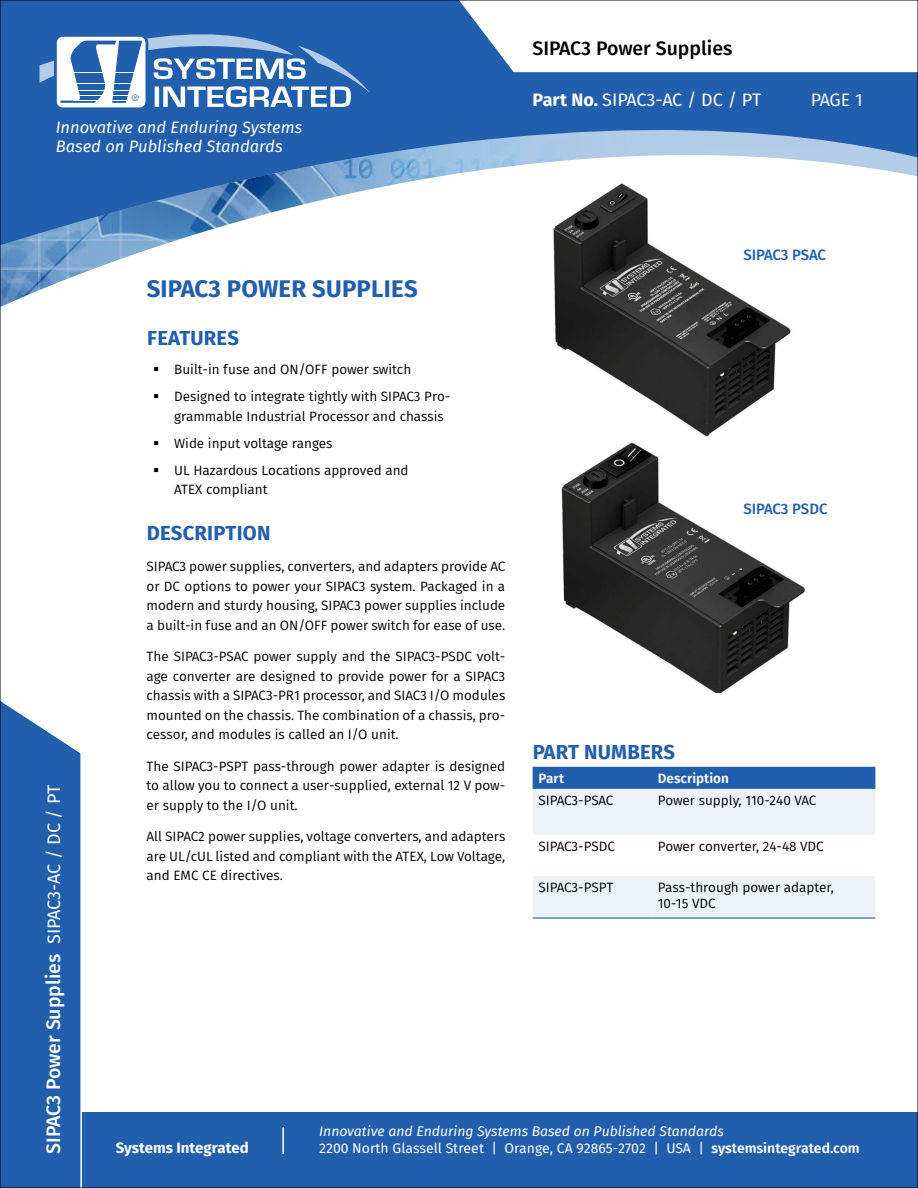
<style>
.page{position:relative;width:918px;height:1188px;background:#fff}
.page>*{position:absolute;margin:0;border:0;box-sizing:border-box;transform-origin:0 0}
.t1{font:700 24px "Fira Sans";letter-spacing:.01em;color:#215eac}
.t2{font:700 20.25px "Fira Sans";letter-spacing:.01em;color:#215eac}
.t3{font:500 19.5px "Fira Sans";color:#fff}
.t4{font:500 19.5px "Fira Sans";color:#000}
.t5{font:18px "Fira Sans";letter-spacing:-.005em;color:#fff}
.t6{font:18px "Fira Sans";color:#fff}
.t7{font:italic 16.5px/19.5px "Fira Sans";color:#fff}
.t8{font:500 15px "Fira Sans";letter-spacing:-.005em;color:#215eac}
.t9{font:700 15px "Fira Sans";color:#fff}
.t10{font:13.95px "Fira Sans";color:#fff}
.t11{font:italic 13.95px "Fira Sans";color:#fff}
.t12{font:13.5px/19.5px "Fira Sans";color:#000;text-align:justify}
.t13{font:600 13.5px "Fira Sans";color:#fff}
.t14{font:300 9px "Helvetica";color:#215eac}
.s1{font-weight:700}
.s2{font-weight:400;font-size:18px}
.s3{font-weight:600}
</style>
<div class="page">
<div style="left:2px;top:2px;width:914px;height:81px;background:#215eac"></div>
<img style="left:2px;top:83px;width:914px;height:223px">
<div style="left:533px;top:767px;width:342px;height:22px;background:#215eac"></div>
<div style="left:533px;top:789px;width:342px;height:128px;background:#edf2f9"></div>
<svg style="left:533px;top:835px;width:342px;height:41px"></svg>
<hr style="left:533px;top:917px;width:119px;height:2px;background:#215eac">
<hr style="left:652px;top:917px;width:223px;height:2px;background:#215eac">
<img style="left:553px;top:183px;width:240px;height:254px">
<div style="left:0;top:1113px;width:918px;height:75px;background:#215eac"></div>
<hr style="left:282px;top:1127px;width:2px;height:27px;background:#fff">
<svg style="left:434px;top:2px;width:482px;height:70px"></svg>
<div style="left:2px;top:702px;width:81px;height:484px;background:#215eac"></div>
<img style="left:561px;top:443px;width:245px;height:250px">
<div style="left:54px;top:34px;width:94px;height:76px;border:3px solid #215eac;border-radius:7px"></div>
<svg style="left:40px;top:13px;width:330px;height:94px"></svg>
<p class="t14" style="left:132px;top:90px;width:9px">®</p>
<p class="t7" style="left:56px;top:117px;width:248px">Innovative and Enduring Systems<br>Based on Published Standards</p>
<h1 class="t1" style="left:147px;top:272px;width:273px">SIPAC3 POWER SUPPLIES</h1>
<h3 class="t4" style="left:532px;top:34px;width:201px">SIPAC3 Power Supplies</h3>
<h3 class="t5" style="left:532px;top:87px;width:230px"><span class="s1">Part No.</span> SIPAC3-AC / DC / PT</h3>
<h3 class="t6" style="left:811px;top:87px;width:54px">PAGE 1</h3>
<p class="t8" style="left:743px;top:244px;width:84px">SIPAC3 PSAC</p>
<h3 class="t3" style="left:40px;top:1154px;width:370px;rotate:-90deg">SIPAC3 Power Supplies <span class="s2">SIPAC3-AC / DC / PT</span></h3>
<h2 class="t2" style="left:147px;top:324px;width:93px">FEATURES</h2>
<p class="t12" style="left:153px;top:360px;width:260px">▪ Built-in fuse and ON/OFF power switch</p>
<p class="t12" style="left:174px;top:387px;width:278px;text-indent:-21px">▪ Designed to integrate tightly with SIPAC3 Pro&shy;grammable Industrial Processor and chassis</p>
<p class="t12" style="left:153px;top:433px;width:181px">▪ Wide input voltage ranges</p>
<p class="t12" style="left:174px;top:460px;width:236px;text-indent:-21px">▪ UL Hazardous Locations approved and<br>ATEX compliant</p>
<h2 class="t2" style="left:147px;top:519px;width:125px">DESCRIPTION</h2>
<p class="t12" style="left:147px;top:557px;width:360px">SIPAC3 power supplies, converters, and adapters provide AC or DC options to power your SIPAC3 system. Packaged in a modern and sturdy housing, SIPAC3 power supplies include a built-in fuse and an ON/OFF power switch for ease of use.</p>
<p class="t12" style="left:147px;top:647px;width:360px">The SIPAC3-PSAC power supply and the SIPAC3-PSDC volt&shy;age converter are designed to provide power for a SIPAC3 chassis with a SIPAC3-PR1 processor, and SIAC3 I/O modules mounted on the chassis. The combination of a chassis, pro&shy;cessor, and modules is called an I/O unit.</p>
<p class="t12" style="left:147px;top:756px;width:360px">The SIPAC3-PSPT pass-through power adapter is designed to allow you to connect a user-supplied, external 12 V pow&shy;er supply to the I/O unit.</p>
<p class="t12" style="left:147px;top:827px;width:360px">All SIPAC2 power supplies, voltage converters, and adapters are UL/cUL listed and compliant with the ATEX, Low Voltage, and EMC CE directives.</p>
<p class="t8" style="left:743px;top:498px;width:86px">SIPAC3 PSDC</p>
<h2 class="t2" style="left:533px;top:738px;width:144px">PART NUMBERS</h2>
<p class="t13" style="left:539px;top:769px;width:27px">Part</p>
<p class="t13" style="left:658px;top:769px;width:73px">Description</p>
<p class="t12" style="left:539px;top:791px;width:76px">SIPAC3-PSAC</p>
<p class="t12" style="left:658px;top:791px;width:160px">Power supply, 110-240 VAC</p>
<p class="t12" style="left:539px;top:836px;width:78px">SIPAC3-PSDC</p>
<p class="t12" style="left:658px;top:836px;width:167px">Power converter, 24-48 VDC</p>
<p class="t12" style="left:539px;top:878px;width:76px">SIPAC3-PSPT</p>
<p class="t12" style="left:658px;top:879px;width:178px;line-height:16.2px">Pass-through power adapter,<br>10-15 VDC</p>
<p class="t11" style="left:319px;top:1122px;width:406px">Innovative and Enduring Systems Based on Published Standards</p>
<p class="t9" style="left:116px;top:1137px;width:134px">Systems Integrated</p>
<p class="t10" style="left:319px;top:1138px;width:542px">2200 North Glassell Street | Orange, CA 92865-2702 | USA | <span class="s3">systemsintegrated.com</span></p>
</div>
